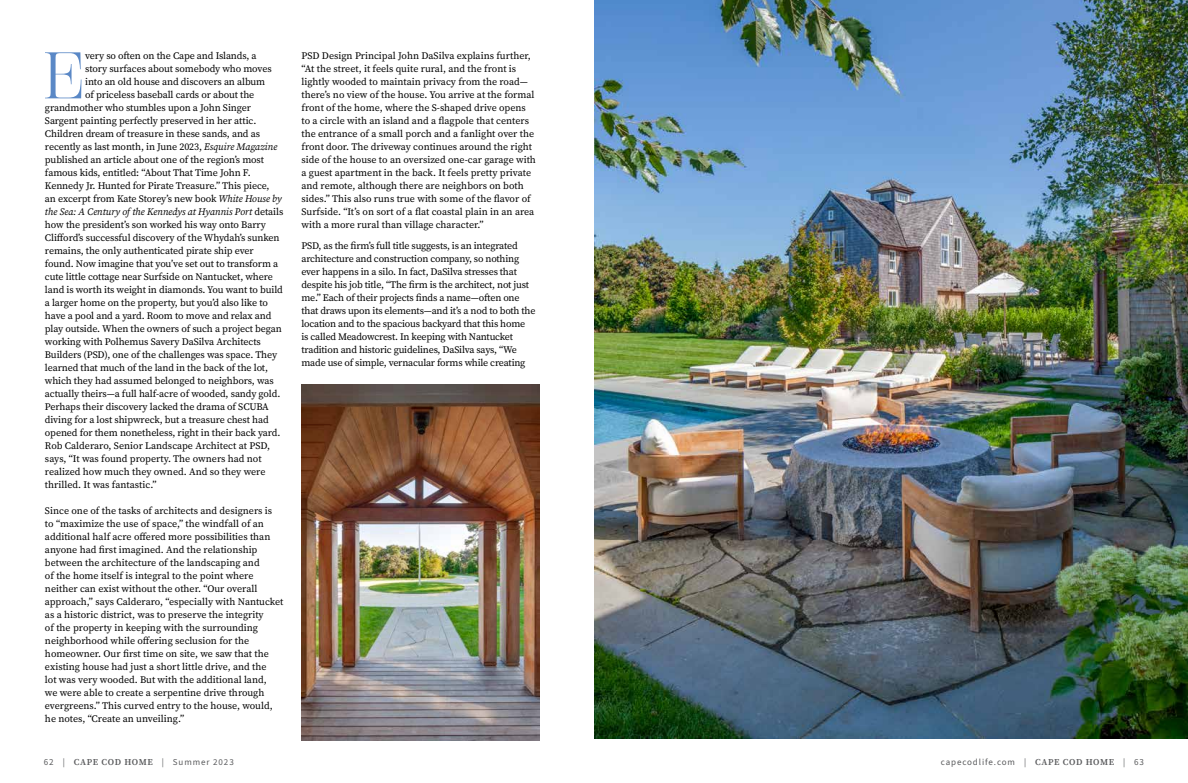
<style>
.page{position:relative;width:1188px;height:783px;background:#fff}
.page>*{position:absolute;margin:0;border:0;box-sizing:border-box;transform-origin:0 0}
.t1{font:65.7px "Scotch Display";color:#5a88c6}
.t2{font:10px/13px "Source Serif 4";letter-spacing:-.01em;color:#000}
.t3{font:italic 10px "Source Serif 4";letter-spacing:-.01em;color:#000}
.t4{font:9px "Source Sans 3";letter-spacing:.1em;color:#58595b}
.t5{font:9px "Source Sans 3";letter-spacing:.1em;color:#5a5b5d}
.s1{font-style:italic}
.s2{font-style:normal}
.s3{color:#58595b}
.s4{font-family:"Source Serif 4";font-weight:600}
.s5{font-family:"Source Serif 4";font-weight:600;color:#5a5b5d}
.s6{color:#5a5b5d}
</style>
<div class="page">
<img style="left:595px;top:0;width:593px;height:739px">
<img style="left:302px;top:385px;width:238px;height:356px">
<h1 class="t1" style="left:43px;top:38px;width:44px">E</h1>
<p class="t2" style="left:85px;top:49px;width:173px">very so often on the Cape and Islands, a</p>
<p class="t2" style="left:85px;top:62px;width:188px">story surfaces about somebody who moves</p>
<p class="t2" style="left:85px;top:75px;width:182px">into an old house and discovers an album</p>
<p class="t2" style="left:85px;top:88px;width:171px">of priceless baseball cards or about the</p>
<p class="t2" style="left:45px;top:101px;width:208px">grandmother who stumbles upon a John Singer</p>
<p class="t2" style="left:45px;top:114px;width:213px">Sargent painting perfectly preserved in her attic.</p>
<p class="t2" style="left:45px;top:127px;width:217px">Children dream of treasure in these sands, and as</p>
<p class="t2" style="left:45px;top:140px;width:234px">recently as last month, in June 2023, <span class="s1">Esquire Magazine</span></p>
<p class="t2" style="left:45px;top:153px;width:221px">published an article about one of the region’s most</p>
<p class="t2" style="left:45px;top:166px;width:207px">famous kids, entitled: “About That Time John F.</p>
<p class="t2" style="left:45px;top:179px;width:226px">Kennedy Jr. Hunted for Pirate Treasure.” This piece,</p>
<p class="t2" style="left:45px;top:192px;width:238px">an excerpt from Kate Storey’s new book <span class="s1">White House by</span></p>
<p class="t3" style="left:45px;top:205px;width:240px">the Sea: A Century of the Kennedys at Hyannis Port <span class="s2">details</span></p>
<p class="t2" style="left:45px;top:218px;width:222px">how the president’s son worked his way onto Barry</p>
<p class="t2" style="left:45px;top:231px;width:236px">Clifford’s successful discovery of the Whydah’s sunken</p>
<p class="t2" style="left:45px;top:244px;width:210px">remains, the only authenticated pirate ship ever</p>
<p class="t2" style="left:45px;top:257px;width:235px">found. Now imagine that you’ve set out to transform a</p>
<p class="t2" style="left:45px;top:270px;width:229px">cute little cottage near Surfside on Nantucket, where</p>
<p class="t2" style="left:45px;top:283px;width:239px">land is worth its weight in diamonds. You want to build</p>
<p class="t2" style="left:45px;top:296px;width:224px">a larger home on the property, but you’d also like to</p>
<p class="t2" style="left:45px;top:309px;width:228px">have a pool and a yard. Room to move and relax and</p>
<p class="t2" style="left:45px;top:322px;width:238px">play outside. When the owners of such a project began</p>
<p class="t2" style="left:45px;top:335px;width:217px">working with Polhemus Savery DaSilva Architects</p>
<p class="t2" style="left:45px;top:348px;width:234px">Builders (PSD), one of the challenges was space. They</p>
<p class="t2" style="left:45px;top:361px;width:225px">learned that much of the land in the back of the lot,</p>
<p class="t2" style="left:45px;top:374px;width:230px">which they had assumed belonged to neighbors, was</p>
<p class="t2" style="left:45px;top:387px;width:237px">actually theirs—a full half-acre of wooded, sandy gold.</p>
<p class="t2" style="left:45px;top:400px;width:225px">Perhaps their discovery lacked the drama of SCUBA</p>
<p class="t2" style="left:45px;top:413px;width:225px">diving for a lost shipwreck, but a treasure chest had</p>
<p class="t2" style="left:45px;top:426px;width:237px">opened for them nonetheless, right in their back yard.</p>
<p class="t2" style="left:45px;top:439px;width:227px">Rob Calderaro, Senior Landscape Architect at PSD,</p>
<p class="t2" style="left:45px;top:452px;width:218px">says, “It was found property. The owners had not</p>
<p class="t2" style="left:45px;top:465px;width:222px">realized how much they owned. And so they were</p>
<p class="t2" style="left:45px;top:478px;width:113px">thrilled. It was fantastic.”</p>
<p class="t2" style="left:45px;top:504px;width:240px">Since one of the tasks of architects and designers is<br>to “maximize the use of space,” the windfall of an additional half acre offered more possibilities than anyone had first imagined. And the relationship between the architecture of the landscaping and<br>of the home itself is integral to the point where neither can exist without the other. “Our overall approach,” says Calderaro, “especially with Nantucket as a historic district, was to preserve the integrity<br>of the property in keeping with the surrounding neighborhood while offering seclusion for the homeowner. Our first time on site, we saw that the existing house had just a short little drive, and the<br>lot was very wooded. But with the additional land,<br>we were able to create a serpentine drive through evergreens.” This curved entry to the house, would, he notes, “Create an unveiling.”</p>
<p class="t2" style="left:301px;top:49px;width:236px">PSD Design Principal John DaSilva explains further, “At the street, it feels quite rural, and the front is lightly wooded to maintain privacy from the road— there’s no view of the house. You arrive at the formal front of the home, where the S-shaped drive opens to a circle with an island and a flagpole that centers the entrance of a small porch and a fanlight over the front door. The driveway continues around the right side of the house to an oversized one-car garage with a guest apartment in the back. It feels pretty private and remote, although there are neighbors on both sides.” This also runs true with some of the flavor of Surfside. “It’s on sort of a flat coastal plain in an area with a more rural than village character.”</p>
<p class="t2" style="left:301px;top:239px;width:236px">PSD, as the firm’s full title suggests, is an integrated architecture and construction company, so nothing ever happens in a silo. In fact, DaSilva stresses that despite his job title, “The firm is the architect, not just me.” Each of their projects finds a name—often one that draws upon its elements—and it’s a nod to both the location and to the spacious backyard that this home<br>is called Meadowcrest. In keeping with Nantucket tradition and historic guidelines, DaSilva says, “We made use of simple, vernacular forms while creating</p>
<p class="t5" style="left:44px;top:756px;width:191px">62 <span class="s3">|</span> <span class="s4">CAPE COD HOME</span> | Summer 2023</p>
<p class="t4" style="left:941px;top:756px;width:205px">capecodlife.com | <span class="s5">CAPE COD HOME</span> <span class="s6">| 63</span></p>
</div>
